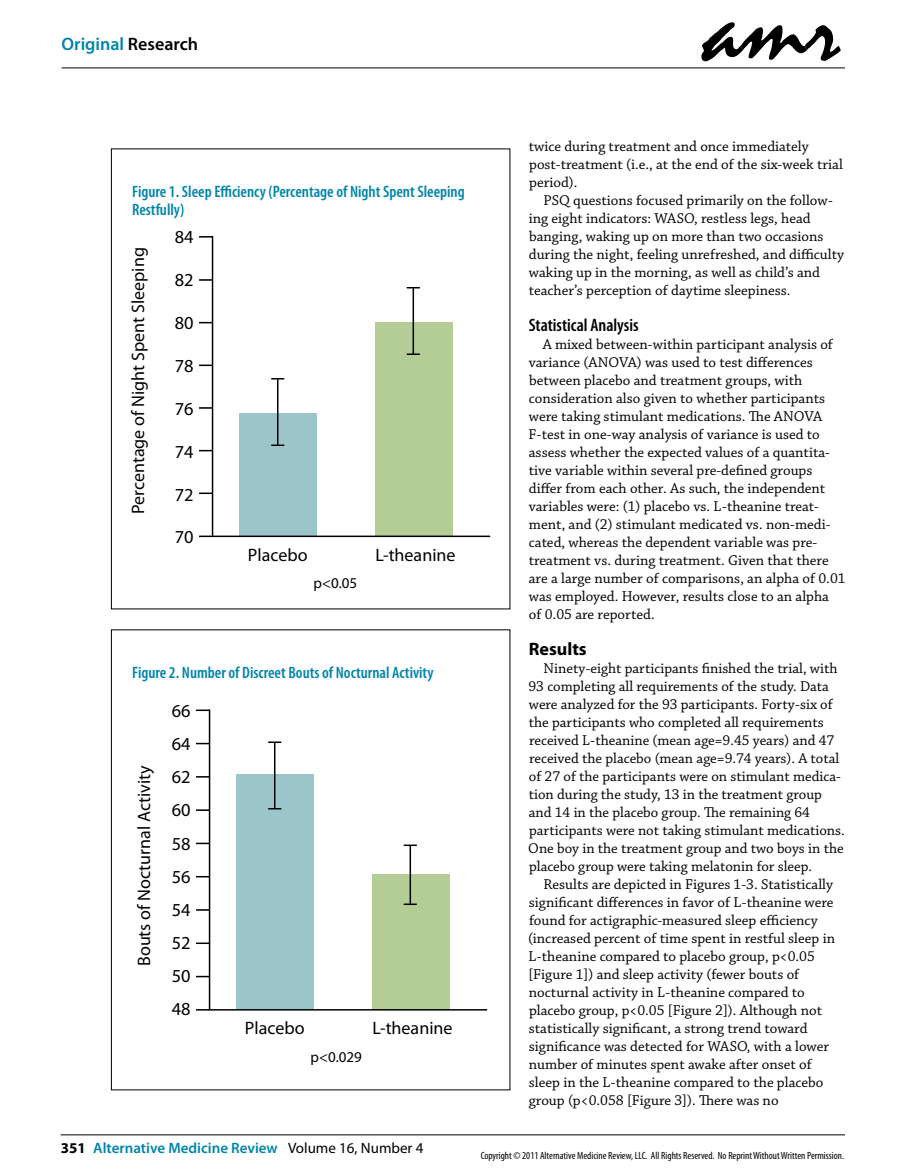
<style>
.page{position:relative;width:905px;height:1175px;background:#fff}
.page>*{position:absolute;margin:0;border:0;box-sizing:border-box;transform-origin:0 0}
.t1{font:103.95px "Mistral";color:#000}
.t2{font:18.3px/33.2px "Myriad Pro";color:#000;text-align:justify}
.t3{font:18px "Myriad Pro";color:#000}
.t4{font:600 condensed 18px "Myriad Pro";color:#000}
.t5{font:600 18px "Myriad Pro";color:#0084a9}
.t6{font:700 18px "Myriad Pro";color:#000}
.t7{font:600 condensed 16.5px/18px "Myriad Pro";color:#0084a9}
.t8{font:15px/18px "Chaparral Pro";color:#000}
.t9{font:600 15px "Myriad Pro";color:#0084a9}
.t10{font:15px "Myriad Pro";color:#000}
.t11{font:condensed 10.5px "Myriad Pro";color:#000}
.s1{color:#000}
.s2{font-weight:700;color:#000}
.s3{font-weight:400;color:#000}
</style>
<div class="page">
<hr style="left:61px;top:1134px;width:783px;height:1px;background:#000">
<hr style="left:62px;top:67px;width:782px;height:1px;background:#000">
<div style="left:375px;top:322px;width:78px;height:214px;background:#b4cc95"></div>
<div style="left:239px;top:413px;width:78px;height:123px;background:#9cc5ca"></div>
<svg style="left:199px;top:492px;width:13px;height:2px"></svg>
<hr style="left:212px;top:236px;width:1px;height:300px;background:#000">
<svg style="left:199px;top:279px;width:13px;height:2px"></svg>
<svg style="left:199px;top:450px;width:13px;height:1px"></svg>
<svg style="left:199px;top:407px;width:13px;height:2px"></svg>
<svg style="left:199px;top:322px;width:13px;height:1px"></svg>
<svg style="left:199px;top:364px;width:13px;height:2px"></svg>
<hr style="left:199px;top:535px;width:291px;height:2px;background:#000">
<svg style="left:199px;top:236px;width:13px;height:1px"></svg>
<svg style="left:271px;top:378px;width:13px;height:1px"></svg>
<hr style="left:277px;top:379px;width:1px;height:66px;background:#000">
<svg style="left:271px;top:444px;width:13px;height:2px"></svg>
<svg style="left:407px;top:287px;width:13px;height:1px"></svg>
<hr style="left:412px;top:288px;width:2px;height:66px;background:#000">
<svg style="left:407px;top:353px;width:13px;height:2px"></svg>
<div style="left:372px;top:874px;width:78px;height:135px;background:#b4cc95"></div>
<div style="left:236px;top:774px;width:78px;height:235px;background:#9cc5ca"></div>
<svg style="left:196px;top:975px;width:13px;height:2px"></svg>
<hr style="left:209px;top:709px;width:1px;height:300px;background:#000">
<svg style="left:196px;top:809px;width:13px;height:2px"></svg>
<svg style="left:196px;top:942px;width:13px;height:2px"></svg>
<svg style="left:196px;top:909px;width:13px;height:1px"></svg>
<svg style="left:196px;top:842px;width:13px;height:2px"></svg>
<svg style="left:196px;top:876px;width:13px;height:1px"></svg>
<hr style="left:209px;top:1009px;width:278px;height:1px;background:#000">
<svg style="left:196px;top:776px;width:13px;height:1px"></svg>
<svg style="left:268px;top:741px;width:13px;height:2px"></svg>
<hr style="left:274px;top:742px;width:1px;height:66px;background:#000">
<svg style="left:268px;top:808px;width:13px;height:1px"></svg>
<svg style="left:404px;top:844px;width:13px;height:2px"></svg>
<hr style="left:409px;top:845px;width:2px;height:59px;background:#000">
<svg style="left:404px;top:903px;width:13px;height:2px"></svg>
<svg style="left:196px;top:743px;width:13px;height:1px"></svg>
<svg style="left:196px;top:709px;width:13px;height:2px"></svg>
<svg style="left:196px;top:1009px;width:13px;height:1px"></svg>
<p class="t5" style="left:62px;top:32px;width:138px">Original <span class="s1">Research</span></p>
<h1 class="t1" style="left:703px;top:-30px;width:139px">amr</h1>
<p class="t7" style="left:132px;top:182px;width:334px">Figure 1. Sleep Efficiency (Percentage of Night Spent Sleeping<br>Restfully)</p>
<p class="t3" style="left:127px;top:514px;width:268px;rotate:-90deg">Percentage of Night Spent Sleeping</p>
<p class="t2" style="left:175px;top:220px;width:20px">84</p>
<p class="t2" style="left:175px;top:263px;width:20px">82</p>
<p class="t2" style="left:175px;top:306px;width:20px">80</p>
<p class="t2" style="left:175px;top:349px;width:20px">78</p>
<p class="t2" style="left:175px;top:392px;width:20px">76</p>
<p class="t2" style="left:175px;top:435px;width:20px">74</p>
<p class="t2" style="left:175px;top:477px;width:20px">72</p>
<p class="t2" style="left:175px;top:520px;width:20px">70</p>
<p class="t3" style="left:248px;top:543px;width:61px">Placebo</p>
<p class="t3" style="left:375px;top:543px;width:82px">L-theanine</p>
<p class="t10" style="left:313px;top:574px;width:45px">p&lt;0.05</p>
<p class="t7" style="left:132px;top:663px;width:303px">Figure 2. Number of Discreet Bouts of Nocturnal Activity</p>
<p class="t2" style="left:172px;top:694px;width:20px">66</p>
<p class="t3" style="left:133px;top:966px;width:202px;rotate:-90deg">Bouts of Nocturnal Activity</p>
<p class="t2" style="left:172px;top:727px;width:20px">64</p>
<p class="t2" style="left:172px;top:760px;width:20px">62</p>
<p class="t2" style="left:172px;top:793px;width:20px">60<br>58<br>56<br>54<br>52<br>50<br>48</p>
<p class="t3" style="left:245px;top:1017px;width:61px">Placebo</p>
<p class="t3" style="left:372px;top:1017px;width:82px">L-theanine</p>
<p class="t10" style="left:310px;top:1047px;width:53px">p&lt;0.029</p>
<p class="t9" style="left:61px;top:1138px;width:364px"><span class="s2">351</span> Alternative Medicine Review <span class="s3">Volume 16, Number 4</span></p>
<p class="t8" style="left:529px;top:138px;width:315px">twice during treatment and once immediately post-treatment (i.e., at the end of the six-week trial period).</p>
<p class="t8" style="left:529px;top:192px;width:317px;text-indent:15px">PSQ questions focused primarily on the follow&shy;ing eight indicators: WASO, restless legs, head banging, waking up on more than two occasions during the night, feeling unrefreshed, and difficulty waking up in the morning, as well as child’s and teacher’s perception of daytime sleepiness.</p>
<p class="t4" style="left:529px;top:314px;width:111px">Statistical Analysis</p>
<p class="t8" style="left:528px;top:336px;width:319px;text-indent:14px">A mixed between-within participant analysis of variance (ANOVA) was used to test differences between placebo and treatment groups, with consideration also given to whether participants were taking stimulant medications. The ANOVA F-test in one-way analysis of variance is used to assess whether the expected values of a quantita&shy;tive variable within several pre-defined groups differ from each other. As such, the independent variables were: (1) placebo vs. L-theanine treat&shy;ment, and (2) stimulant medicated vs. non-medi&shy;cated, whereas the dependent variable was pre&shy;treatment vs. during treatment. Given that there are a large number of comparisons, an alpha of 0.01 was employed. However, results close to an alpha<br>of 0.05 are reported.</p>
<p class="t6" style="left:529px;top:637px;width:59px">Results</p>
<p class="t8" style="left:528px;top:660px;width:318px;text-indent:15px">Ninety-eight participants finished the trial, with 93 completing all requirements of the study. Data were analyzed for the 93 participants. Forty-six of the participants who completed all requirements received L-theanine (mean age=9.45 years) and 47 received the placebo (mean age=9.74 years). A total of 27 of the participants were on stimulant medica&shy;tion during the study, 13 in the treatment group and 14 in the placebo group. The remaining 64 participants were not taking stimulant medications.<br>One boy in the treatment group and two boys in the placebo group were taking melatonin for sleep.</p>
<p class="t8" style="left:528px;top:876px;width:308px;text-indent:15px">Results are depicted in Figures 1-3. Statistically significant differences in favor of L-theanine were found for actigraphic-measured sleep efficiency (increased percent of time spent in restful sleep in L-theanine compared to placebo group, p&lt;0.05 [Figure 1]) and sleep activity (fewer bouts of nocturnal activity in L-theanine compared to placebo group, p&lt;0.05 [Figure 2]). Although not statistically significant, a strong trend toward significance was detected for WASO, with a lower number of minutes spent awake after onset of sleep in the L-theanine compared to the placebo group (p&lt;0.058 [Figure 3]). There was no</p>
<p class="t11" style="left:480px;top:1149px;width:365px">Copyright © 2011 Alternative Medicine Review, LLC. All Rights Reserved. No Reprint Without Written Permission.</p>
</div>
